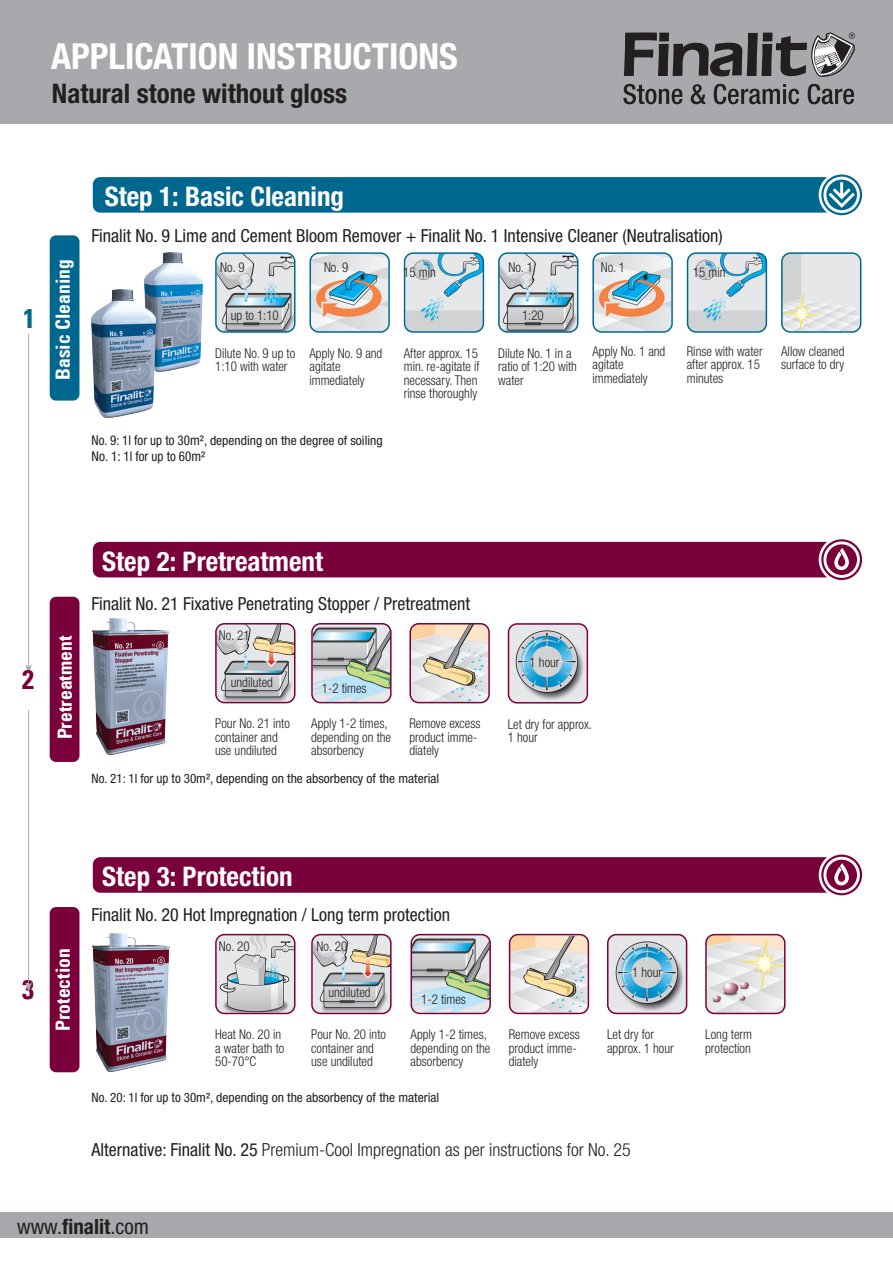
<style>
.page{position:relative;width:893px;height:1263px;background:#fff}
.page>*{position:absolute;margin:0;border:0;box-sizing:border-box;transform-origin:0 0}
.t1{font:700 condensed 36px "Helvetica Neue";color:#fff}
.t2{font:700 condensed 27px "Helvetica Neue";color:#fff}
.t3{font:700 condensed 27px "Helvetica Neue";color:#231f20}
.t4{font:27px "Univers Com 67 Bold Cond";color:#7a003c}
.t5{font:27px "Univers Com 67 Bold Cond";color:#00688f}
.t6{font:condensed 21px "Helvetica Neue";color:#231f20}
.t7{font:19.65px "Univers Com 67 Bold Cond";color:#fff}
.t8{font:condensed 18px "Helvetica Neue";color:#231f20}
.t9{font:300 condensed 18px "Helvetica Neue";color:#231f20}
.t10{font:300 condensed 13.5px/13.5px "Helvetica Neue";color:#231f20;scale:.96 1}
.t11{font:condensed 13.5px "Helvetica Neue";color:#231f20}
.t12{font:condensed 12.9px "Helvetica Neue";color:#231f20}
.t13{font:condensed 12.9px "Helvetica Neue";color:#231f20;scale:1.04 1}
.s1{font-size:13.5px}
.s2{font-weight:400}
.s3{font-weight:700}
</style>
<div class="page">
<div style="left:0;top:1212px;width:893px;height:25px;background:#a8a9ad"></div>
<div style="left:0;top:0;width:893px;height:123px;background:#a8a9ad"></div>
<svg style="left:623px;top:84px;width:231px;height:20px"></svg>
<svg style="left:623px;top:32px;width:232px;height:45px"></svg>
<hr style="left:28px;top:334px;width:1px;height:333px;background:#a8a9ad">
<svg style="left:25px;top:665px;width:7px;height:9px"></svg>
<div style="left:50px;top:597px;width:29px;height:165px;background:#7a003c;border-radius:6px"></div>
<div style="left:50px;top:235px;width:29px;height:166px;background:#00688f;border-radius:6px"></div>
<svg style="left:93px;top:174px;width:769px;height:41px;background:#267e9f"></svg>
<img style="left:144px;top:252px;width:59px;height:119px">
<img style="left:92px;top:289px;width:63px;height:129px">
<img style="left:312px;top:255px;width:75px;height:75px">
<div style="left:309px;top:252px;width:81px;height:81px;border:2px solid #00688f;border-radius:9px"></div>
<img style="left:218px;top:253px;width:77px;height:79px">
<div style="left:215px;top:252px;width:80px;height:81px;border:2px solid #00688f;border-radius:9px"></div>
<img style="left:405px;top:255px;width:78px;height:77px">
<div style="left:404px;top:252px;width:80px;height:81px;border:2px solid #00688f;border-radius:9px"></div>
<img style="left:595px;top:255px;width:75px;height:75px">
<div style="left:592px;top:252px;width:81px;height:81px;border:2px solid #00688f;border-radius:9px"></div>
<img style="left:784px;top:253px;width:77px;height:79px">
<div style="left:781px;top:252px;width:80px;height:81px;border:2px solid #00688f;border-radius:9px"></div>
<img style="left:501px;top:253px;width:77px;height:79px">
<div style="left:498px;top:252px;width:80px;height:81px;border:2px solid #00688f;border-radius:9px"></div>
<img style="left:687px;top:255px;width:79px;height:77px">
<div style="left:687px;top:252px;width:80px;height:81px;border:2px solid #00688f;border-radius:9px"></div>
<img style="left:93px;top:619px;width:76px;height:135px">
<img style="left:312px;top:626px;width:77px;height:77px">
<div style="left:311px;top:623px;width:81px;height:80px;border:2px solid #7a003c;border-radius:9px"></div>
<img style="left:216px;top:624px;width:79px;height:79px">
<div style="left:215px;top:623px;width:80px;height:80px;border:2px solid #7a003c;border-radius:9px"></div>
<img style="left:412px;top:626px;width:77px;height:77px">
<div style="left:409px;top:623px;width:81px;height:80px;border:2px solid #7a003c;border-radius:9px"></div>
<img style="left:508px;top:624px;width:79px;height:79px">
<div style="left:508px;top:623px;width:80px;height:80px;border:2px solid #7a003c;border-radius:9px"></div>
<svg style="left:93px;top:539px;width:769px;height:41px;background:#8e2658"></svg>
<div style="left:50px;top:907px;width:29px;height:165px;background:#7a003c;border-radius:6px"></div>
<img style="left:93px;top:934px;width:77px;height:137px">
<img style="left:312px;top:935px;width:77px;height:78px">
<div style="left:311px;top:934px;width:81px;height:80px;border:2px solid #7a003c;border-radius:9px"></div>
<img style="left:216px;top:935px;width:79px;height:78px">
<div style="left:215px;top:934px;width:80px;height:80px;border:2px solid #7a003c;border-radius:9px"></div>
<img style="left:411px;top:935px;width:79px;height:78px">
<div style="left:411px;top:934px;width:80px;height:80px;border:2px solid #7a003c;border-radius:9px"></div>
<img style="left:510px;top:935px;width:78px;height:78px">
<div style="left:509px;top:934px;width:80px;height:80px;border:2px solid #7a003c;border-radius:9px"></div>
<img style="left:608px;top:935px;width:79px;height:78px">
<div style="left:607px;top:934px;width:80px;height:80px;border:2px solid #7a003c;border-radius:9px"></div>
<img style="left:706px;top:935px;width:79px;height:78px">
<div style="left:705px;top:934px;width:80px;height:80px;border:2px solid #7a003c;border-radius:9px"></div>
<svg style="left:93px;top:854px;width:769px;height:41px;background:#8e2658"></svg>
<hr style="left:28px;top:710px;width:1px;height:275px;background:#a8a9ad">
<svg style="left:25px;top:982px;width:7px;height:10px"></svg>
<h1 class="t1" style="left:51px;top:35px;width:408px">APPLICATION INSTRUCTIONS</h1>
<h2 class="t3" style="left:52px;top:77px;width:297px">Natural stone without gloss</h2>
<h2 class="t2" style="left:105px;top:180px;width:241px">Step 1: Basic Cleaning</h2>
<h2 class="t5" style="left:23px;top:302px;width:13px">1</h2>
<h3 class="t7" style="left:51px;top:380px;width:122px;rotate:-90deg">Basic Cleaning</h3>
<h3 class="t8" style="left:92px;top:225px;width:633px">Finalit No. 9 Lime and Cement Bloom Remover + Finalit No. 1 Intensive Cleaner (Neutralisation)</h3>
<p class="t10" style="left:220px;top:261px;width:27px">No. 9</p>
<p class="t10" style="left:231px;top:308px;width:52px">up to 1:10</p>
<p class="t10" style="left:215px;top:346px;width:85px">Dilute No. 9 up to<br>1:10 with water</p>
<p class="t10" style="left:324px;top:261px;width:27px">No. 9</p>
<p class="t10" style="left:601px;top:261px;width:27px">No. 1</p>
<p class="t10" style="left:403px;top:265px;width:35px">15 min</p>
<p class="t10" style="left:508px;top:261px;width:27px">No. 1</p>
<p class="t10" style="left:522px;top:308px;width:24px">1:20</p>
<p class="t10" style="left:693px;top:265px;width:35px">15 min</p>
<p class="t10" style="left:592px;top:344px;width:77px">Apply No. 1 and agitate immediately</p>
<p class="t10" style="left:687px;top:344px;width:80px">Rinse with water after approx. 15 minutes</p>
<p class="t10" style="left:309px;top:346px;width:77px">Apply No. 9 and agitate immediately</p>
<p class="t10" style="left:404px;top:346px;width:81px">After approx. 15 min. re-agitate if necessary. Then rinse thoroughly</p>
<p class="t10" style="left:498px;top:346px;width:84px">Dilute No. 1 in a ratio of 1:20 with water</p>
<p class="t10" style="left:781px;top:344px;width:67px">Allow cleaned surface to dry</p>
<p class="t13" style="left:92px;top:433px;width:281px"><span class="s1">No. 9: 1l for up to 30m²,</span> depending on the degree of soiling</p>
<p class="t11" style="left:92px;top:449px;width:115px">No. 1: 1l for up to 60m²</p>
<h2 class="t4" style="left:22px;top:663px;width:13px">2</h2>
<h3 class="t7" style="left:53px;top:739px;width:105px;rotate:-90deg">Pretreatment</h3>
<h2 class="t2" style="left:102px;top:545px;width:222px">Step 2: Pretreatment</h2>
<h3 class="t8" style="left:92px;top:593px;width:380px">Finalit No. 21 Fixative Penetrating Stopper / Pretreatment</h3>
<p class="t10" style="left:219px;top:628px;width:33px">No. 21</p>
<p class="t10" style="left:231px;top:675px;width:45px">undiluted</p>
<p class="t10" style="left:322px;top:681px;width:48px">1-2 times</p>
<p class="t10" style="left:215px;top:717px;width:79px">Pour No. 21 into container and use undiluted</p>
<p class="t10" style="left:311px;top:717px;width:85px">Apply 1-2 times, depending on the absorbency</p>
<p class="t10" style="left:409px;top:717px;width:75px">Remove excess product imme&shy;diately</p>
<p class="t12" style="left:92px;top:771px;width:349px">No. 21: 1l for <span class="s1">up to</span> 30m², depending on the absorbency of the material</p>
<p class="t10" style="left:530px;top:655px;width:33px">1 hour</p>
<p class="t10" style="left:508px;top:717px;width:89px">Let dry for approx.<br>1 hour</p>
<h2 class="t4" style="left:22px;top:973px;width:13px">3</h2>
<h3 class="t7" style="left:51px;top:1031px;width:84px;rotate:-90deg">Protection</h3>
<h2 class="t2" style="left:102px;top:860px;width:192px">Step 3: Protection</h2>
<h3 class="t8" style="left:92px;top:904px;width:360px">Finalit No. 20 Hot Impregnation / Long term protection</h3>
<p class="t10" style="left:219px;top:939px;width:33px">No. 20</p>
<p class="t10" style="left:317px;top:939px;width:33px">No. 20</p>
<p class="t10" style="left:328px;top:985px;width:45px">undiluted</p>
<p class="t10" style="left:215px;top:1028px;width:74px">Heat No. 20 in a water bath to<br>50-70°C</p>
<p class="t10" style="left:311px;top:1028px;width:79px">Pour No. 20 into container and use undiluted</p>
<p class="t10" style="left:421px;top:992px;width:48px">1-2 times</p>
<p class="t10" style="left:411px;top:1028px;width:85px">Apply 1-2 times, depending on the absorbency</p>
<p class="t12" style="left:92px;top:1090px;width:349px">No. 20: 1l for <span class="s1">up to</span> 30m², depending on the absorbency of the material</p>
<p class="t10" style="left:632px;top:966px;width:33px">1 hour</p>
<p class="t10" style="left:509px;top:1028px;width:75px">Remove excess product imme&shy;diately</p>
<p class="t10" style="left:607px;top:1028px;width:71px">Let dry for approx. 1 hour</p>
<h3 class="t9" style="left:92px;top:1139px;width:541px"><span class="s2">Alternative: Finalit No. 25</span> Premium-Cool Impregnation as per instructions for No. 25</h3>
<p class="t10" style="left:705px;top:1028px;width:50px">Long term protection</p>
<h3 class="t6" style="left:17px;top:1214px;width:133px">www.<span class="s3">finalit</span>.com</h3>
</div>
